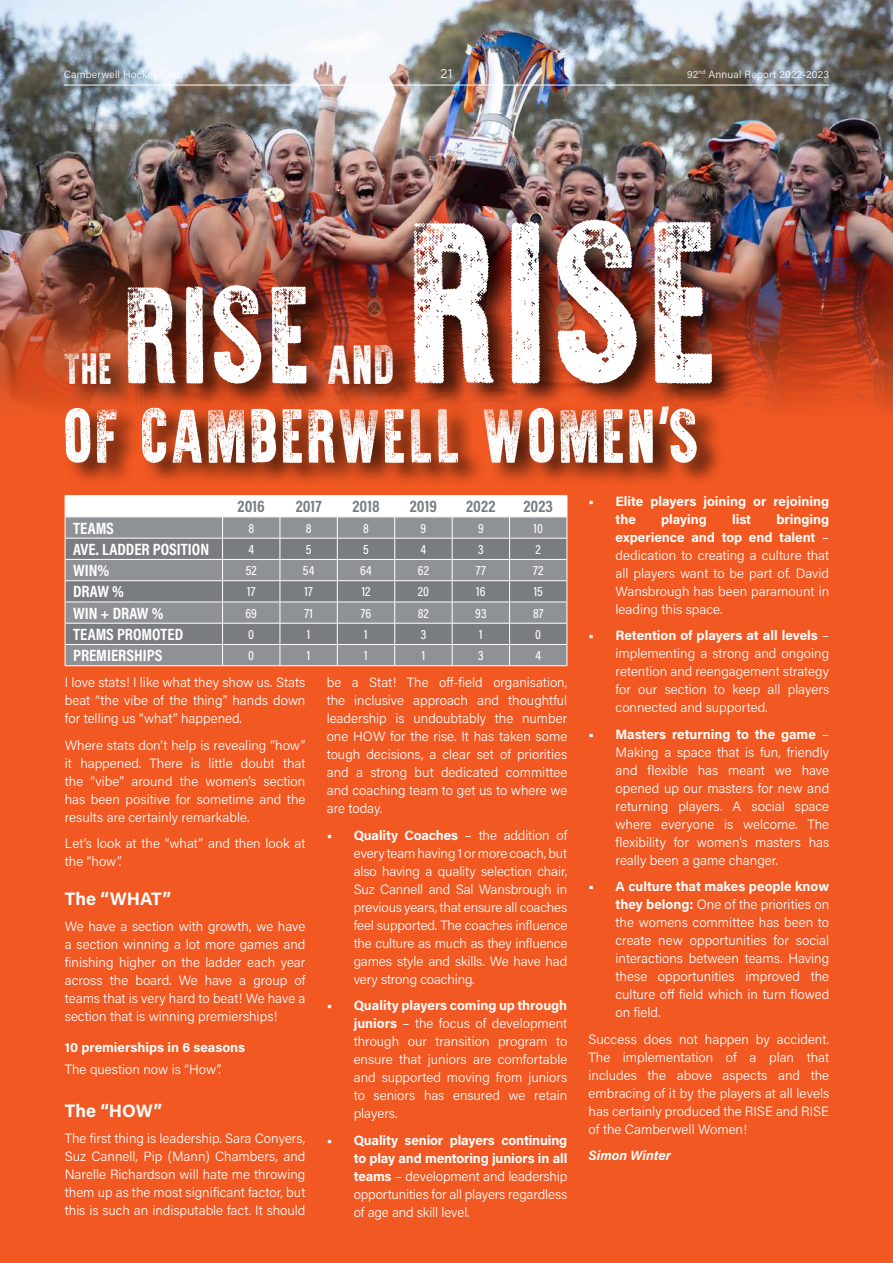
<style>
.page{position:relative;width:893px;height:1263px;background:#f15822}
.page>*{position:absolute;margin:0;border:0;box-sizing:border-box;transform-origin:0 0}
.t1{font:198.75px "Waris Over";color:#fff}
.t2{font:119.25px "Waris Over";color:#fff}
.t3{font:66px "Waris Over";letter-spacing:.04em;color:#fff}
.t4{font:47.7px "Waris Over";color:#fff}
.t5{font:37.8px "Waris Over";color:#fff}
.t6{font:italic 21.6px "Waris Over";color:#fff;scale:2.17 1}
.t7{font:700 18px "Acumin Pro";color:#fff}
.t8{font:700 16.5px "Acumin Pro Cond";color:#fff}
.t9{font:700 16.5px "Acumin Pro Cond";color:#797d82}
.t10{font:300 13.5px/18px "Acumin Pro";color:#fff;text-align:justify}
.t11{font:700 13.5px/18px "Acumin Pro";color:#fff}
.t12{font:500 13.5px "Acumin Pro Cond";letter-spacing:.005em;color:#fff}
.t13{font:italic 700 13.5px "Acumin Pro";color:#fff}
.t14{font:300 10.5px "Acumin Pro";letter-spacing:.02em;color:#fff}
.s1{font-weight:700}
</style>
<div class="page">
<img style="left:0;top:0;width:893px;height:410px">
<div style="left:65px;top:216px;width:675px;height:271px;background:#000;opacity:.7"></div>
<hr style="left:65px;top:495px;width:158px;height:1px;background:#fff">
<hr style="left:223px;top:495px;width:57px;height:1px;background:#fff">
<hr style="left:280px;top:495px;width:57px;height:1px;background:#fff">
<hr style="left:337px;top:495px;width:58px;height:1px;background:#fff">
<hr style="left:395px;top:495px;width:57px;height:1px;background:#fff">
<hr style="left:452px;top:495px;width:58px;height:1px;background:#fff">
<hr style="left:510px;top:495px;width:57px;height:1px;background:#fff">
<svg style="left:65px;top:496px;width:503px;height:169px;background:#9a9da1"></svg>
<hr style="left:65px;top:665px;width:158px;height:1px;background:#fff">
<hr style="left:223px;top:665px;width:57px;height:1px;background:#fff">
<hr style="left:280px;top:665px;width:57px;height:1px;background:#fff">
<hr style="left:337px;top:665px;width:58px;height:1px;background:#fff">
<hr style="left:395px;top:665px;width:57px;height:1px;background:#fff">
<hr style="left:452px;top:665px;width:58px;height:1px;background:#fff">
<hr style="left:510px;top:665px;width:57px;height:1px;background:#fff">
<hr style="left:64px;top:85px;width:765px;height:1px;background:#fff">
<p class="t14" style="left:64px;top:67px;width:121px">Camberwell Hockey Club</p>
<p class="t10" style="left:441px;top:64px;width:13px">21</p>
<p class="t14" style="left:687px;top:67px;width:144px">92<sup>nd</sup> Annual Report 2022-2023</p>
<h1 class="t1" style="left:409px;top:216px;width:311px">RISE</h1>
<h3 class="t3" style="left:64px;top:407px;width:637px">OF CAMBERWELL WOMEN S</h3>
<h2 class="t2" style="left:125px;top:283px;width:187px">RISE</h2>
<h3 class="t4" style="left:328px;top:343px;width:69px">AND</h3>
<h3 class="t5" style="left:64px;top:352px;width:50px">THE</h3>
<h3 class="t6" style="left:658px;top:406px;width:8px">I</h3>
<p class="t9" style="left:238px;top:496px;width:29px">2016</p>
<p class="t9" style="left:296px;top:496px;width:27px">2017</p>
<p class="t9" style="left:352px;top:496px;width:29px">2018</p>
<p class="t9" style="left:410px;top:496px;width:29px">2019</p>
<p class="t9" style="left:466px;top:496px;width:31px">2022</p>
<p class="t9" style="left:523px;top:496px;width:31px">2023</p>
<p class="t8" style="left:73px;top:517px;width:42px">TEAMS</p>
<p class="t12" style="left:248px;top:519px;width:7px">8</p>
<p class="t12" style="left:306px;top:519px;width:7px">8</p>
<p class="t12" style="left:363px;top:519px;width:7px">8</p>
<p class="t12" style="left:421px;top:519px;width:7px">9</p>
<p class="t12" style="left:478px;top:519px;width:7px">9</p>
<p class="t12" style="left:534px;top:519px;width:11px">10</p>
<p class="t8" style="left:73px;top:538px;width:137px">AVE. LADDER POSITION</p>
<p class="t12" style="left:248px;top:540px;width:7px">4</p>
<p class="t12" style="left:306px;top:540px;width:7px">5</p>
<p class="t12" style="left:363px;top:540px;width:7px">5</p>
<p class="t12" style="left:421px;top:540px;width:7px">4</p>
<p class="t12" style="left:478px;top:540px;width:7px">3</p>
<p class="t12" style="left:536px;top:540px;width:7px">2</p>
<p class="t8" style="left:73px;top:559px;width:38px">WIN%</p>
<p class="t12" style="left:246px;top:562px;width:12px">52</p>
<p class="t12" style="left:303px;top:562px;width:13px">54</p>
<p class="t12" style="left:360px;top:562px;width:13px">64</p>
<p class="t12" style="left:418px;top:562px;width:13px">62</p>
<p class="t12" style="left:476px;top:562px;width:12px">77</p>
<p class="t12" style="left:533px;top:562px;width:12px">72</p>
<p class="t8" style="left:73px;top:581px;width:52px">DRAW %</p>
<p class="t12" style="left:247px;top:583px;width:10px">17</p>
<p class="t12" style="left:304px;top:583px;width:10px">17</p>
<p class="t12" style="left:362px;top:583px;width:10px">12</p>
<p class="t12" style="left:418px;top:583px;width:13px">20</p>
<p class="t12" style="left:476px;top:583px;width:11px">16</p>
<p class="t12" style="left:534px;top:583px;width:11px">15</p>
<p class="t8" style="left:73px;top:602px;width:92px">WIN + DRAW %</p>
<p class="t12" style="left:245px;top:604px;width:13px">69</p>
<p class="t12" style="left:304px;top:604px;width:10px">71</p>
<p class="t12" style="left:361px;top:604px;width:12px">76</p>
<p class="t12" style="left:418px;top:604px;width:13px">82</p>
<p class="t12" style="left:475px;top:604px;width:13px">93</p>
<p class="t12" style="left:533px;top:604px;width:12px">87</p>
<p class="t8" style="left:73px;top:623px;width:111px">TEAMS PROMOTED</p>
<p class="t12" style="left:248px;top:625px;width:7px">0</p>
<p class="t12" style="left:307px;top:625px;width:5px">1</p>
<p class="t12" style="left:364px;top:625px;width:5px">1</p>
<p class="t12" style="left:421px;top:625px;width:7px">3</p>
<p class="t12" style="left:479px;top:625px;width:5px">1</p>
<p class="t12" style="left:535px;top:625px;width:7px">0</p>
<p class="t8" style="left:73px;top:645px;width:91px">PREMIERSHIPS</p>
<p class="t12" style="left:248px;top:647px;width:7px">0</p>
<p class="t12" style="left:307px;top:647px;width:5px">1</p>
<p class="t12" style="left:364px;top:647px;width:5px">1</p>
<p class="t12" style="left:422px;top:647px;width:5px">1</p>
<p class="t12" style="left:478px;top:647px;width:7px">3</p>
<p class="t12" style="left:535px;top:647px;width:7px">4</p>
<p class="t10" style="left:65px;top:673px;width:242px">I love stats! I like what they show us. Stats beat “the vibe of the thing” hands down for telling us “what” happened.</p>
<p class="t10" style="left:65px;top:735px;width:242px">Where stats don’t help is revealing “how” it happened. There is little doubt that the “vibe” around the women’s section has been positive for sometime and the results are certainly remarkable.</p>
<p class="t10" style="left:65px;top:834px;width:242px">Let’s look at the “what” and then look at the “how”.</p>
<h3 class="t7" style="left:65px;top:886px;width:108px">The “WHAT”</h3>
<p class="t10" style="left:65px;top:917px;width:242px">We have a section with growth, we have a section winning a lot more games and finishing higher on the ladder each year across the board. We have a group of teams that is very hard to beat! We have a section that is winning premierships!</p>
<p class="t11" style="left:65px;top:1037px;width:182px">10 premierships in 6 seasons</p>
<p class="t10" style="left:65px;top:1060px;width:158px">The question now is “How”.</p>
<h3 class="t7" style="left:65px;top:1098px;width:99px">The “HOW”</h3>
<p class="t10" style="left:65px;top:1129px;width:242px">The first thing is leadership. Sara Conyers, Suz Cannell, Pip (Mann) Chambers, and Narelle Richardson will hate me throwing them up as the most significant factor, but this is such an indisputable fact. It should</p>
<p class="t10" style="left:327px;top:673px;width:242px">be a Stat! The off-field organisation, the inclusive approach and thoughtful leadership is undoubtably the number one HOW for the rise. It has taken some tough decisions, a clear set of priorities and a strong but dedicated committee and coaching team to get us to where we are today.</p>
<p class="t10" style="left:354px;top:825px;width:215px;text-indent:-27px"><span class="s1">• Quality Coaches</span> – the addition of every team having 1 or more coach, but also having a quality selection chair, Suz Cannell and Sal Wansbrough in previous years, that ensure all coaches feel supported. The coaches influence the culture as much as they influence games style and skills. We have had very strong coaching.</p>
<p class="t10" style="left:354px;top:996px;width:215px;text-indent:-27px"><span class="s1">• Quality players coming up through juniors</span> – the focus of development through our transition program to ensure that juniors are comfortable and supported moving from juniors to seniors has ensured we retain players.</p>
<p class="t10" style="left:354px;top:1130px;width:215px;text-indent:-27px"><span class="s1">• Quality senior players continuing to play and mentoring juniors in all teams</span> – development and leadership opportunities for all players regardless of age and skill level.</p>
<p class="t11" style="left:616px;top:491px;width:215px;text-indent:-27px">• Elite players joining or rejoining the</p>
<p class="t10" style="left:616px;top:509px;width:215px;text-indent:161px"><span class="s1">bringing experience and top end talent</span> – dedication to creating a culture that all players want to be part of. David Wansbrough has been paramount in leading this space.</p>
<p class="t10" style="left:616px;top:626px;width:215px;text-indent:-27px"><span class="s1">• Retention of players at all levels</span> – implementing a strong and ongoing retention and reengagement strategy for our section to keep all players connected and supported.</p>
<p class="t10" style="left:616px;top:724px;width:215px;text-indent:-27px"><span class="s1">• Masters returning to the game</span> – Making a space that is fun, friendly and flexible has meant we have opened up our masters for new and returning players. A social space where everyone is welcome. The flexibility for women’s masters has really been a game changer.</p>
<p class="t10" style="left:616px;top:877px;width:215px;text-indent:-27px"><span class="s1">• A culture that makes people know they belong:</span> One of the priorities on the womens committee has been to create new opportunities for social interactions between teams. Having these opportunities improved the culture off field which in turn flowed on field.</p>
<p class="t10" style="left:589px;top:1029px;width:242px">Success does not happen by accident.<br>The implementation of a plan that includes the above aspects and the embracing of it by the players at all levels has certainly produced the RISE and RISE of the Camberwell Women!</p>
<p class="t13" style="left:589px;top:1146px;width:84px">Simon Winter</p>
<p class="t11" style="left:661px;top:509px;width:47px">playing</p>
<p class="t11" style="left:732px;top:509px;width:21px">list</p>
</div>
